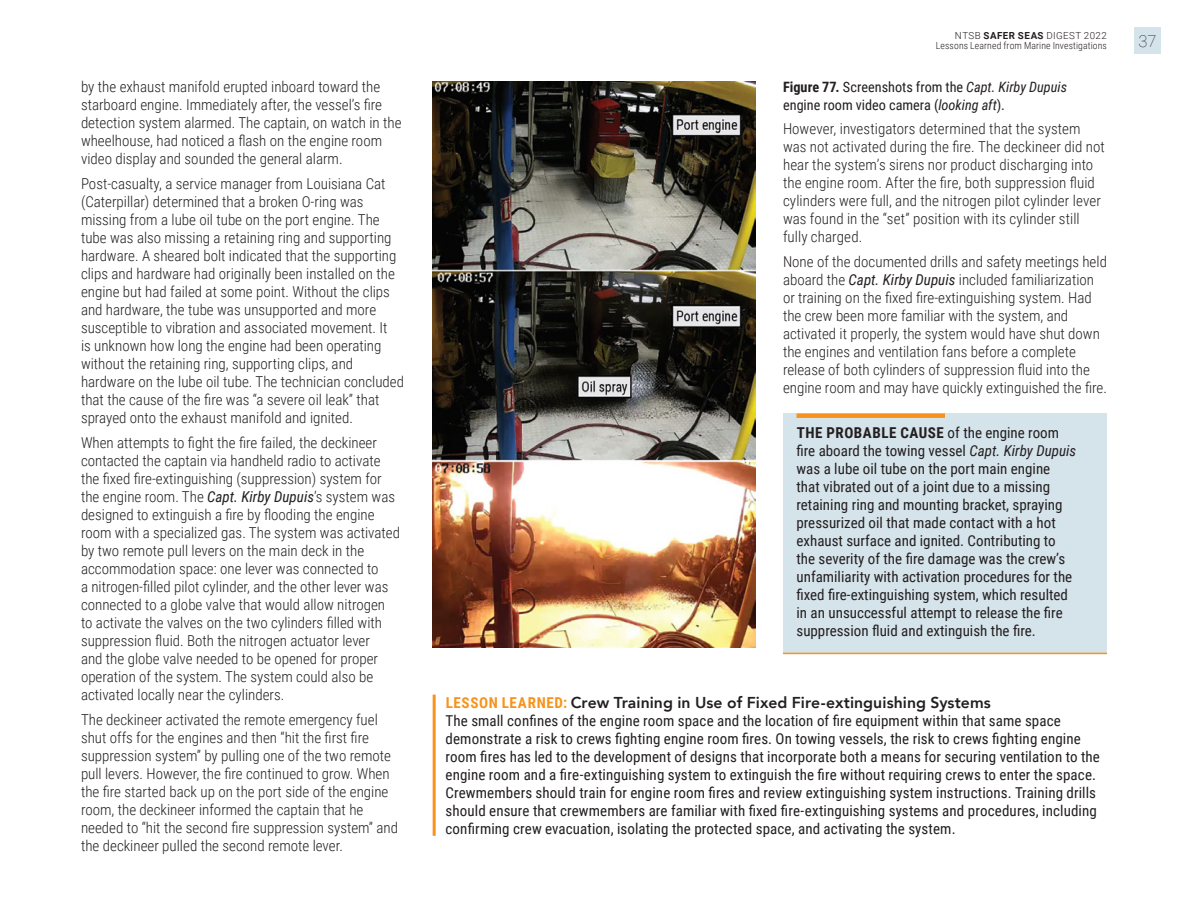
<style>
.page{position:relative;width:1188px;height:918px;background:#fff}
.page>*{position:absolute;margin:0;border:0;box-sizing:border-box;transform-origin:0 0}
.t1{font:100 16.5px "Roboto";color:#231f20}
.t2{font:800 15.75px "Avenir";letter-spacing:.005em;color:#231f20}
.t3{font:300 15px/18px "Roboto Condensed";color:#231f20}
.t4{font:15px/18px "Roboto Condensed";letter-spacing:.005em;color:#231f20}
.t5{font:14.25px/18px "Roboto Condensed";color:#231f20}
.t6{font:300 9.75px "Roboto Condensed";letter-spacing:.01em;color:#231f20}
.t7{font:300 9.75px "Roboto";letter-spacing:.045em;color:#231f20}
.s1{font-weight:400;font-style:italic}
.s2{font-weight:700}
.s3{font-style:italic}
.s4{font-family:"Roboto Condensed";font-weight:700;font-size:15px;color:#f7931d}
</style>
<div class="page">
<div style="left:1134px;top:27px;width:27px;height:27px;background:#d5e3ea"></div>
<div style="left:783px;top:413px;width:324px;height:240px;background:#d5e3ea"></div>
<hr style="left:783px;top:653px;width:324px;height:1px;background:#f7931d">
<div style="left:796px;top:413px;width:149px;height:5px;background:#f7931d"></div>
<hr style="left:433px;top:695px;width:3px;height:141px;background:#f7931d">
<img style="left:432px;top:81px;width:324px;height:567px">
<p class="t3" style="left:81px;top:77px;width:322px">by the exhaust manifold erupted inboard toward the starboard engine. Immediately after, the vessel’s fire detection system alarmed. The captain, on watch in the wheelhouse, had noticed a flash on the engine room video display and sounded the general alarm.</p>
<p class="t3" style="left:81px;top:174px;width:325px">Post-casualty, a service manager from Louisiana Cat (Caterpillar) determined that a broken O-ring was missing from a lube oil tube on the port engine. The tube was also missing a retaining ring and supporting hardware. A sheared bolt indicated that the supporting clips and hardware had originally been installed on the engine but had failed at some point. Without the clips and hardware, the tube was unsupported and more susceptible to vibration and associated movement. It<br>is unknown how long the engine had been operating without the retaining ring, supporting clips, and hardware on the lube oil tube. The technician concluded that the cause of the fire was “a severe oil leak” that sprayed onto the exhaust manifold and ignited.</p>
<p class="t3" style="left:81px;top:433px;width:321px">When attempts to fight the fire failed, the deckineer contacted the captain via handheld radio to activate the fixed fire-extinguishing (suppression) system for the engine room. The <span class="s1">Capt. Kirby Dupuis</span>’s system was designed to extinguish a fire by flooding the engine room with a specialized gas. The system was activated by two remote pull levers on the main deck in the accommodation space: one lever was connected to<br>a nitrogen-filled pilot cylinder, and the other lever was connected to a globe valve that would allow nitrogen to activate the valves on the two cylinders filled with suppression fluid. Both the nitrogen actuator lever<br>and the globe valve needed to be opened for proper operation of the system. The system could also be activated locally near the cylinders.</p>
<p class="t3" style="left:81px;top:710px;width:319px">The deckineer activated the remote emergency fuel shut offs for the engines and then “hit the first fire suppression system” by pulling one of the two remote pull levers. However, the fire continued to grow. When the fire started back up on the port side of the engine room, the deckineer informed the captain that he needed to “hit the second fire suppression system” and the deckineer pulled the second remote lever.</p>
<p class="t7" style="left:955px;top:29px;width:154px">NTSB <span class="s2">SAFER SEAS</span> DIGEST 2022</p>
<p class="t6" style="left:936px;top:39px;width:173px">Lessons Learned from Marine Investigations</p>
<p class="t1" style="left:1139px;top:29px;width:19px">37</p>
<p class="t5" style="left:783px;top:77px;width:286px"><span class="s2">Figure 77.</span> Screenshots from the <span class="s3">Capt. Kirby Dupuis </span>engine room video camera (<span class="s3">looking aft</span>).</p>
<p class="t3" style="left:783px;top:120px;width:323px">However, investigators determined that the system was not activated during the fire. The deckineer did not hear the system’s sirens nor product discharging into the engine room. After the fire, both suppression fluid cylinders were full, and the nitrogen pilot cylinder lever was found in the “set” position with its cylinder still fully charged.</p>
<p class="t3" style="left:783px;top:252px;width:326px">None of the documented drills and safety meetings held aboard the <span class="s1">Capt. Kirby Dupuis</span> included familiarization or training on the fixed fire-extinguishing system. Had the crew been more familiar with the system, and activated it properly, the system would have shut down the engines and ventilation fans before a complete release of both cylinders of suppression fluid into the engine room and may have quickly extinguished the fire.</p>
<p class="t4" style="left:796px;top:423px;width:281px"><span class="s2">THE PROBABLE CAUSE</span> of the engine room fire aboard the towing vessel <span class="s3">Capt. Kirby Dupuis </span>was a lube oil tube on the port main engine that vibrated out of a joint due to a missing retaining ring and mounting bracket, spraying pressurized oil that made contact with a hot exhaust surface and ignited. Contributing to the severity of the fire damage was the crew’s unfamiliarity with activation procedures for the fixed fire-extinguishing system, which resulted in an unsuccessful attempt to release the fire suppression fluid and extinguish the fire.</p>
<p class="t2" style="left:446px;top:690px;width:547px"><span class="s4">LESSON LEARNED:</span> Crew Training in Use of Fixed Fire-extinguishing Systems</p>
<p class="t4" style="left:446px;top:711px;width:656px">The small confines of the engine room space and the location of fire equipment within that same space demonstrate a risk to crews fighting engine room fires. On towing vessels, the risk to crews fighting engine room fires has led to the development of designs that incorporate both a means for securing ventilation to the engine room and a fire-extinguishing system to extinguish the fire without requiring crews to enter the space.<br>Crewmembers should train for engine room fires and review extinguishing system instructions. Training drills should ensure that crewmembers are familiar with fixed fire-extinguishing systems and procedures, including confirming crew evacuation, isolating the protected space, and activating the system.</p>
</div>
